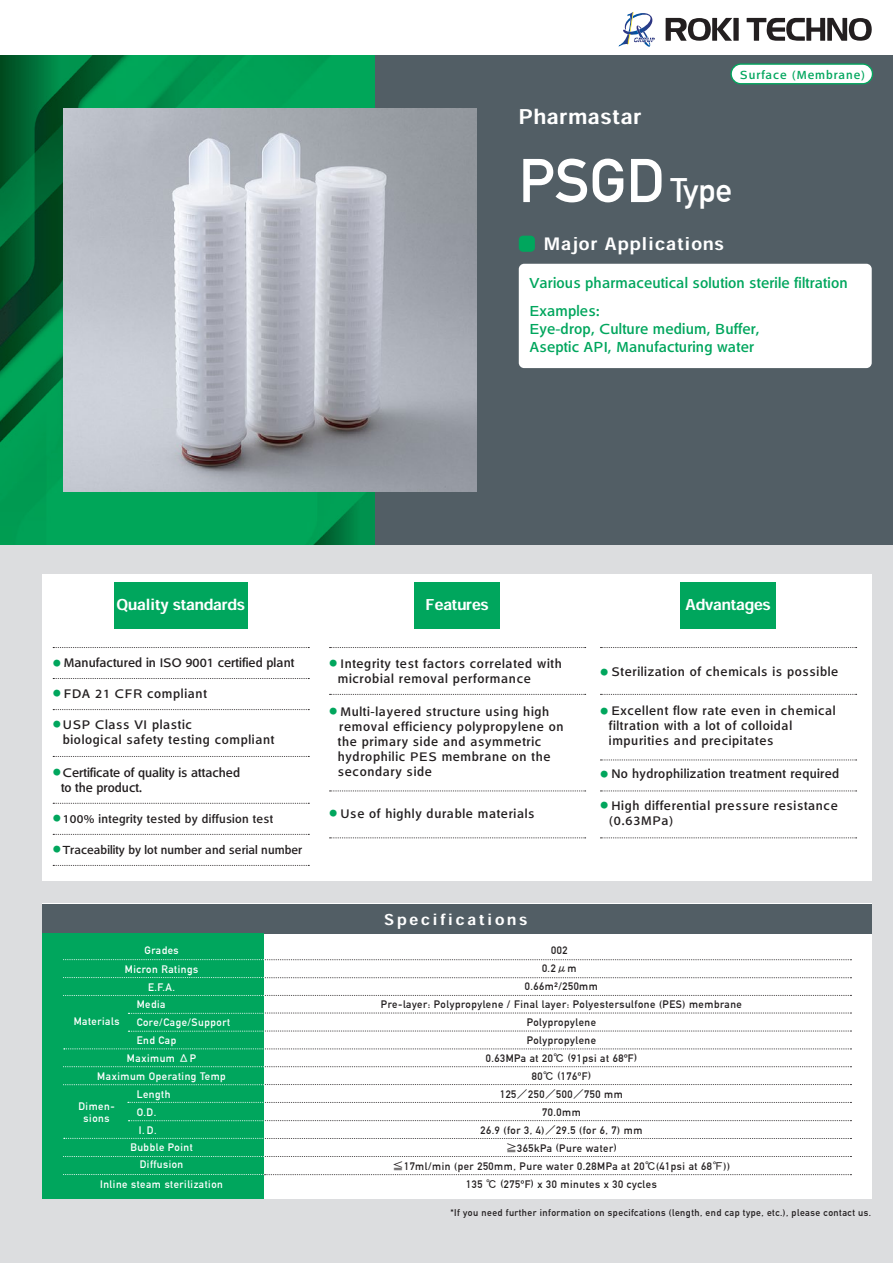
<style>
.page{position:relative;width:893px;height:1263px;background:#fff}
.page>*{position:absolute;margin:0;border:0;box-sizing:border-box;transform-origin:0 0}
.t1{font:700 60.6px "DIN Alternate";color:#fff}
.t2{font:20.25px "Heisei Kaku Go Std W7";letter-spacing:.05em;color:#fff}
.t3{font:16.95px "Heisei Kaku Go Std W7";letter-spacing:.075em;color:#fff}
.t4{font:14.85px/28.7px "Heisei Kaku Go Std W5";letter-spacing:.01em;color:#00a65d}
.t5{font:14.85px "Heisei Kaku Go Std W7";color:#fff}
.t6{font:14.85px "Heisei Kaku Go Std W7";letter-spacing:.2em;color:#fff}
.t7{font:12.75px/15px "Heisei Kaku Go Std W5";letter-spacing:.05em;color:#231f20}
.t8{font:12.75px/15px "Heisei Kaku Go Std W5";color:#231f20}
.t9{font:12.75px "Heisei Kaku Go Std W5";letter-spacing:.005em;color:#231f20}
.t10{font:12.75px "Heisei Kaku Go Std W5";letter-spacing:.025em;color:#231f20}
.t11{font:12px "Heisei Kaku Go Std W5";letter-spacing:.005em;color:#231f20}
.t12{font:12px "Heisei Kaku Go Std W5";letter-spacing:.025em;color:#231f20}
.t13{font:12px "Heisei Kaku Go Std W5";letter-spacing:.075em;color:#00a65d}
.t14{font:700 10.65px/18px "DIN Alternate";letter-spacing:.05em;color:#231f20;text-align:center}
.t15{font:700 10.65px/18px "DIN Alternate";letter-spacing:.05em;color:#fff;text-align:center}
.t16{font:700 9.6px "DIN Alternate";letter-spacing:.05em;color:#231f20}
.s1{font-size:33.3px}
.s2{font-size:7.65px;color:#00a65d}
.s3{font-family:"Heisei Kaku Go Std W5";font-weight:400}
</style>
<div class="page">
<div style="left:0;top:442px;width:893px;height:821px;background:#dcdddf"></div>
<div style="left:43px;top:904px;width:829px;height:295px;background:#fff"></div>
<div style="left:374px;top:55px;width:519px;height:489px;background:#525e65"></div>
<div style="left:43px;top:904px;width:829px;height:29px;background:#525e65"></div>
<div style="left:731px;top:64px;width:141px;height:20px;background:#fff;border-radius:10px"></div>
<div style="left:730px;top:63px;width:143px;height:21px;border:1px solid #00a65d;border-radius:10px"></div>
<div style="left:43px;top:933px;width:221px;height:266px;background:#00a65d"></div>
<div style="left:519px;top:264px;width:353px;height:104px;background:#fff;border-radius:5px"></div>
<div style="left:519px;top:236px;width:16px;height:16px;background:#00a65d;border-radius:4px"></div>
<svg style="left:64px;top:959px;width:787px;height:1px"></svg>
<svg style="left:64px;top:977px;width:787px;height:1px"></svg>
<svg style="left:64px;top:995px;width:787px;height:1px"></svg>
<svg style="left:128px;top:1012px;width:723px;height:2px"></svg>
<svg style="left:128px;top:1030px;width:723px;height:2px"></svg>
<svg style="left:64px;top:1048px;width:787px;height:1px"></svg>
<svg style="left:64px;top:1066px;width:787px;height:1px"></svg>
<svg style="left:64px;top:1084px;width:787px;height:1px"></svg>
<svg style="left:127px;top:1102px;width:724px;height:1px"></svg>
<svg style="left:128px;top:1120px;width:723px;height:1px"></svg>
<svg style="left:64px;top:1138px;width:787px;height:1px"></svg>
<svg style="left:64px;top:1174px;width:787px;height:1px"></svg>
<svg style="left:64px;top:1156px;width:787px;height:1px"></svg>
<div style="left:43px;top:574px;width:829px;height:306px;background:#fff"></div>
<svg style="left:53px;top:678px;width:256px;height:1px"></svg>
<svg style="left:53px;top:709px;width:256px;height:1px"></svg>
<svg style="left:53px;top:647px;width:256px;height:1px"></svg>
<svg style="left:53px;top:756px;width:256px;height:1px"></svg>
<svg style="left:53px;top:834px;width:256px;height:1px"></svg>
<svg style="left:53px;top:803px;width:256px;height:1px"></svg>
<svg style="left:53px;top:865px;width:256px;height:1px"></svg>
<svg style="left:330px;top:694px;width:256px;height:1px"></svg>
<svg style="left:330px;top:647px;width:256px;height:1px"></svg>
<svg style="left:330px;top:791px;width:256px;height:1px"></svg>
<svg style="left:330px;top:837px;width:256px;height:1px"></svg>
<svg style="left:600px;top:760px;width:257px;height:1px"></svg>
<svg style="left:600px;top:837px;width:257px;height:1px"></svg>
<svg style="left:600px;top:647px;width:257px;height:1px"></svg>
<svg style="left:600px;top:791px;width:257px;height:1px"></svg>
<svg style="left:600px;top:694px;width:257px;height:1px"></svg>
<img style="left:0;top:55px;width:374px;height:489px">
<img style="left:164px;top:491px;width:210px;height:53px">
<div style="left:114px;top:582px;width:133px;height:46px;background:#00a65d"></div>
<div style="left:415px;top:582px;width:85px;height:46px;background:#00a65d"></div>
<div style="left:680px;top:582px;width:96px;height:46px;background:#00a65d"></div>
<svg style="left:619px;top:12px;width:36px;height:35px"></svg>
<svg style="left:666px;top:18px;width:66px;height:23px"></svg>
<div style="left:733px;top:18px;width:6px;height:23px;background:#231f20"></div>
<svg style="left:747px;top:18px;width:125px;height:23px"></svg>
<img style="left:64px;top:108px;width:412px;height:383px">
<h2 class="t2" style="left:519px;top:104px;width:124px">Pharmastar</h2>
<p class="t13" style="left:740px;top:67px;width:127px">Surface (Membrane)</p>
<h1 class="t1" style="left:519px;top:135px;width:215px">PSGD <span class="s1">Type</span></h1>
<h3 class="t3" style="left:544px;top:233px;width:181px">Major Applications</h3>
<p class="t4" style="left:529px;top:268px;width:320px">Various pharmaceutical solution sterile filtration<br>Examples:</p>
<p class="t4" style="left:529px;top:320px;width:232px;line-height:18px">Eye-drop, Culture medium, Buffer,<br>Aseptic API, Manufacturing water</p>
<p class="t5" style="left:116px;top:596px;width:130px">Quality standards</p>
<p class="t5" style="left:426px;top:596px;width:65px">Features</p>
<p class="t5" style="left:685px;top:596px;width:87px">Advantages</p>
<p class="t9" style="left:53px;top:655px;width:243px"><sup>●</sup> Manufactured in ISO 9001 certified plant</p>
<p class="t7" style="left:53px;top:686px;width:155px"><sup>●</sup> FDA 21 CFR compliant</p>
<p class="t7" style="left:63px;top:717px;width:213px;text-indent:-10px"><sup>●</sup> USP Class VI plastic<br>biological safety testing compliant</p>
<p class="t8" style="left:61px;top:765px;width:181px;text-indent:-8px"><sup>●</sup> Certificate of quality is attached to the product.</p>
<p class="t12" style="left:53px;top:811px;width:221px"><span class="s2">●</span> 100% integrity tested by diffusion test</p>
<p class="t11" style="left:53px;top:842px;width:251px"><span class="s2">●</span> Traceability by lot number and serial number</p>
<p class="t15" style="left:125px;top:940px;width:75px">Grades<br>Micron Ratings<br>E.F.A.</p>
<p class="t15" style="left:74px;top:1012px;width:47px">Materials</p>
<p class="t15" style="left:137px;top:994px;width:95px;text-align:left">Media<br>Core/Cage/Support<br>End Cap</p>
<p class="t15" style="left:97px;top:1048px;width:130px">Maximum <span class="s3">Δ</span>P<br>Maximum Operating Temp</p>
<p class="t15" style="left:78px;top:1099px;width:38px;line-height:12px">Dimen&shy;sions</p>
<p class="t15" style="left:137px;top:1084px;width:35px;text-align:left">Length<br>O.D.<br>I. D.</p>
<p class="t15" style="left:130px;top:1137px;width:64px">Bubble Point<br>Diffusion</p>
<p class="t15" style="left:100px;top:1174px;width:124px">Inline steam sterilization</p>
<p class="t7" style="left:338px;top:656px;width:225px;text-indent:-8px"><sup>●</sup> Integrity test factors correlated with microbial removal performance</p>
<p class="t7" style="left:338px;top:704px;width:227px;text-indent:-8px"><sup>●</sup> Multi-layered structure using high removal efficiency polypropylene on the primary side and asymmetric hydrophilic PES membrane on the secondary side</p>
<p class="t7" style="left:330px;top:806px;width:207px"><sup>●</sup> Use of highly durable materials</p>
<p class="t7" style="left:600px;top:664px;width:239px"><sup>●</sup> Sterilization of chemicals is possible</p>
<p class="t7" style="left:609px;top:703px;width:228px;text-indent:-8px"><sup>●</sup> Excellent flow rate even in chemical filtration with a lot of colloidal impurities and precipitates</p>
<p class="t10" style="left:600px;top:766px;width:240px"><sup>●</sup> No hydrophilization treatment required</p>
<p class="t7" style="left:609px;top:798px;width:230px;text-indent:-8px"><sup>●</sup> High differential pressure resistance (0.63MPa)</p>
<p class="t6" style="left:384px;top:910px;width:144px">Specifications</p>
<p class="t14" style="left:542px;top:940px;width:36px">002<br>0.2<span class="s3">μ</span>m</p>
<p class="t14" style="left:381px;top:976px;width:362px">0.66m²/250mm<br>Pre-layer: Polypropylene / Final layer: Polyestersulfone (PES) membrane<br>Polypropylene<br>Polypropylene<br>0.63MPa at 20<span class="s3">℃</span> (91psi at 68ºF)<br>80<span class="s3">℃</span> (176ºF)<br>125<span class="s3">／</span>250<span class="s3">／</span>500<span class="s3">／</span>750 mm<br>70.0mm<br>26.9 (for 3, 4)<span class="s3">／</span>29.5 (for 6, 7) mm<br><span class="s3">≧</span>365kPa (Pure water)<br><span class="s3">≦</span>17ml/min (per 250mm, Pure water 0.28MPa at 20<span class="s3">℃</span>(41psi at 68<span class="s3">℉</span>))<br>135 <span class="s3">℃</span> (275ºF) x 30 minutes x 30 cycles</p>
<p class="t16" style="left:450px;top:1205px;width:422px">*If you need further information on specifcations (length, end cap type, etc.), please contact us.</p>
</div>
